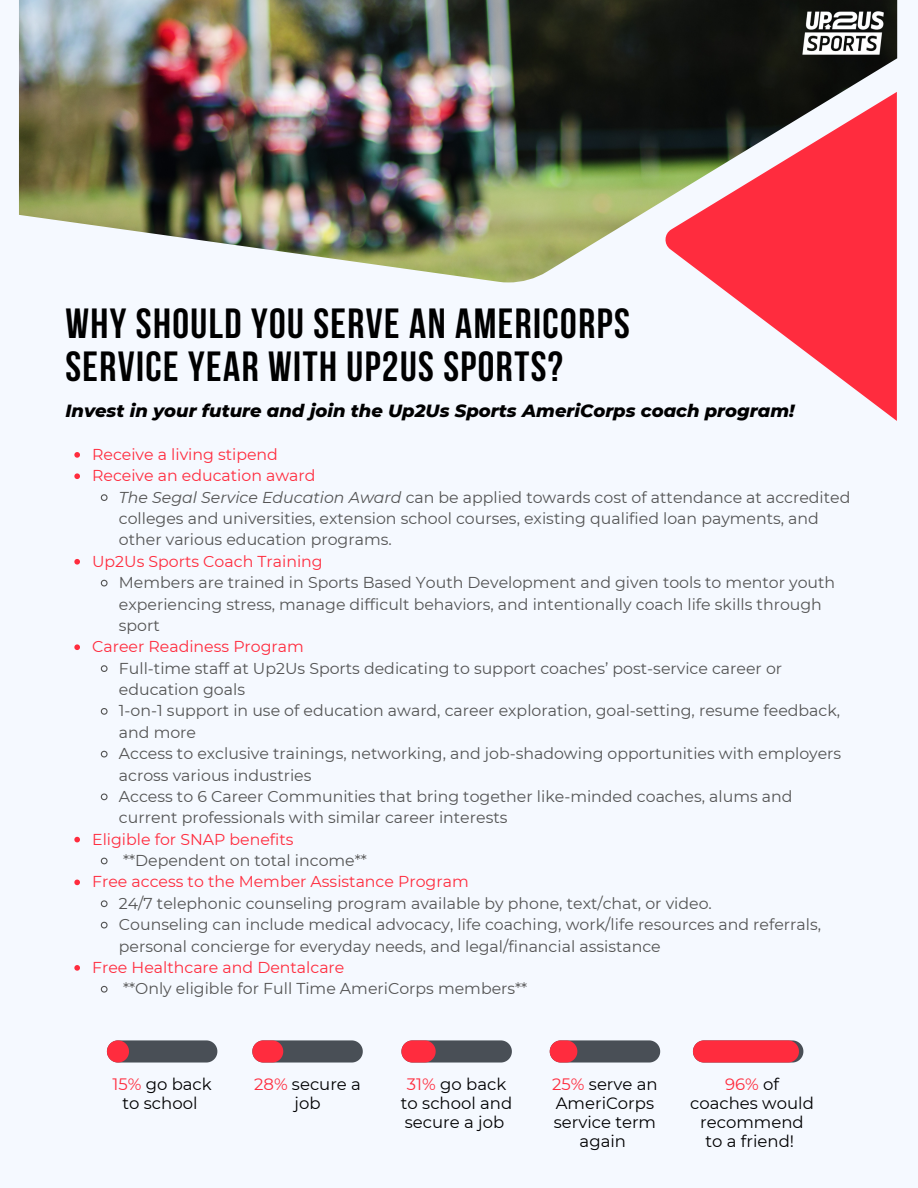
<style>
.page{position:relative;width:918px;height:1188px;background:#f5f9ff}
.page>*{position:absolute;margin:0;border:0;box-sizing:border-box;transform-origin:0 0}
.t1{font:700 42px/42.8px "Bebas Neue";letter-spacing:.035em;color:#000}
.t2{font:italic 800 18px "Montserrat";color:#000}
.t3{font:16.5px/19.2px "Montserrat";color:#000;text-align:center}
.t4{font:15.75px/21.3px "Montserrat";color:#545454}
.t5{font:15.75px "Montserrat";color:#ff2c3e}
.s1{font-style:italic}
.s2{color:#ff2c3e}
</style>
<div class="page">
<svg style="left:74px;top:452px;width:6px;height:6px"></svg>
<svg style="left:74px;top:473px;width:6px;height:6px"></svg>
<svg style="left:100px;top:494px;width:8px;height:7px"></svg>
<svg style="left:74px;top:559px;width:6px;height:6px"></svg>
<svg style="left:100px;top:579px;width:8px;height:8px"></svg>
<svg style="left:74px;top:644px;width:6px;height:6px"></svg>
<svg style="left:100px;top:665px;width:8px;height:7px"></svg>
<svg style="left:100px;top:708px;width:8px;height:7px"></svg>
<svg style="left:100px;top:750px;width:8px;height:8px"></svg>
<svg style="left:100px;top:793px;width:8px;height:8px"></svg>
<svg style="left:74px;top:837px;width:6px;height:5px"></svg>
<svg style="left:100px;top:857px;width:8px;height:8px"></svg>
<svg style="left:74px;top:880px;width:6px;height:5px"></svg>
<svg style="left:100px;top:900px;width:8px;height:8px"></svg>
<svg style="left:100px;top:921px;width:8px;height:8px"></svg>
<svg style="left:74px;top:965px;width:6px;height:6px"></svg>
<svg style="left:100px;top:985px;width:8px;height:8px"></svg>
<img style="left:19px;top:0;width:878px;height:282px">
<svg style="left:664px;top:92px;width:233px;height:329px;fill:#ff2c3e"></svg>
<svg style="left:107px;top:1040px;width:110px;height:23px;background:#71565e"></svg>
<svg style="left:252px;top:1040px;width:111px;height:23px;background:#80545e"></svg>
<svg style="left:401px;top:1040px;width:111px;height:23px;background:#85535d"></svg>
<svg style="left:550px;top:1040px;width:110px;height:23px;background:#79545d"></svg>
<svg style="left:693px;top:1040px;width:110px;height:23px;background:#f3394a"></svg>
<img style="left:769px;top:8px;width:129px;height:50px">
<p class="t1" style="left:65px;top:306px;width:566px">WHY SHOULD YOU SERVE AN AMERICORPS<br>SERVICE YEAR WITH UP2US SPORTS?</p>
<p class="t2" style="left:65px;top:400px;width:731px">Invest in your future and join the Up2Us Sports AmeriCorps coach program!</p>
<p class="t5" style="left:92px;top:445px;width:187px">Receive a living stipend</p>
<p class="t5" style="left:92px;top:466px;width:225px">Receive an education award</p>
<p class="t4" style="left:119px;top:486px;width:733px"><span class="s1">The Segal Service Education Award</span> can be applied towards cost of attendance at accredited colleges and universities, extension school courses, existing qualified loan payments, and other various education programs.</p>
<p class="t5" style="left:92px;top:552px;width:232px">Up2Us Sports Coach Training</p>
<p class="t4" style="left:119px;top:572px;width:718px">Members are trained in Sports Based Youth Development and given tools to mentor youth experiencing stress, manage difficult behaviors, and intentionally coach life skills through sport</p>
<p class="t5" style="left:92px;top:637px;width:213px">Career Readiness Program</p>
<p class="t4" style="left:119px;top:657px;width:665px">Full-time staff at Up2Us Sports dedicating to support coaches’ post-service career or education goals</p>
<p class="t4" style="left:119px;top:700px;width:723px">1-on-1 support in use of education award, career exploration, goal-setting, resume feedback, and more</p>
<p class="t4" style="left:119px;top:743px;width:724px">Access to exclusive trainings, networking, and job-shadowing opportunities with employers across various industries</p>
<p class="t4" style="left:119px;top:786px;width:675px">Access to 6 Career Communities that bring together like-minded coaches, alums and current professionals with similar career interests</p>
<p class="t5" style="left:92px;top:829px;width:203px">Eligible for SNAP benefits</p>
<p class="t4" style="left:123px;top:850px;width:245px">**Dependent on total income**</p>
<p class="t5" style="left:92px;top:872px;width:378px">Free access to the Member Assistance Program</p>
<p class="t4" style="left:119px;top:893px;width:595px">24/7 telephonic counseling program available by phone, text/chat, or video.</p>
<p class="t4" style="left:119px;top:914px;width:704px">Counseling can include medical advocacy, life coaching, work/life resources and referrals, personal concierge for everyday needs, and legal/financial assistance</p>
<p class="t5" style="left:92px;top:958px;width:254px">Free Healthcare and Dentalcare</p>
<p class="t4" style="left:123px;top:978px;width:406px">**Only eligible for Full Time AmeriCorps members**</p>
<p class="t3" style="left:112px;top:1074px;width:101px"><span class="s2">15%</span> go back to school</p>
<p class="t3" style="left:254px;top:1074px;width:108px"><span class="s2">28%</span> secure a job</p>
<p class="t3" style="left:401px;top:1074px;width:113px"><span class="s2">31%</span> go back to school and secure a job</p>
<p class="t3" style="left:552px;top:1074px;width:107px"><span class="s2">25%</span> serve an<br>AmeriCorps service term again</p>
<p class="t3" style="left:690px;top:1074px;width:125px"><span class="s2">96%</span> of coaches would recommend to a friend!</p>
</div>
